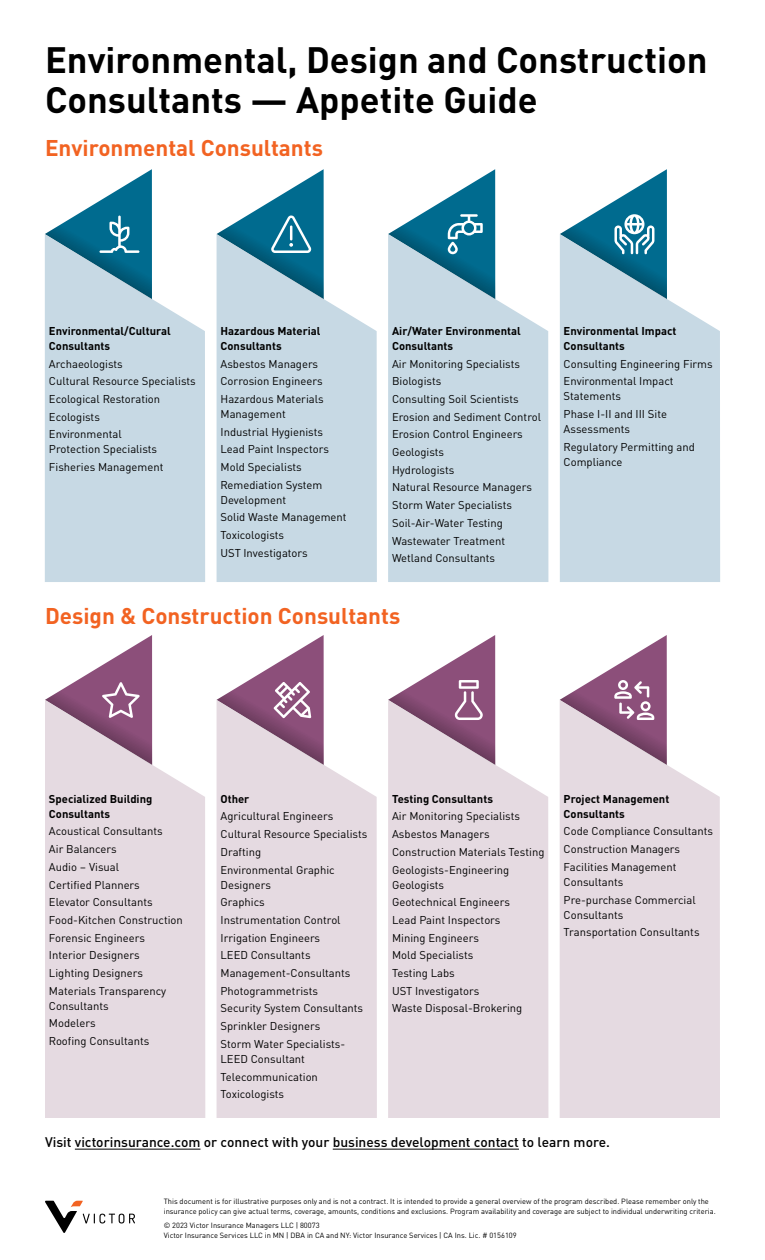
<style>
.page{position:relative;width:765px;height:1260px;background:#fff}
.page>*{position:absolute;margin:0;border:0;box-sizing:border-box;transform-origin:0 0}
.Page_Title{font:700 36.25px/40px "DINOT";color:#000}
.Body_Subhead_1{font:700 22.5px "DINOT";color:#f26322}
.Body_Text{font:500 13.75px "DINOT";color:#000}
.Body_Text-2{font:11.25px/15px "DINOT";color:#000}
.Body_Text-3{font:700 11.25px/15px "DINOT";color:#000}
.Disclaimer_Text_6_8{font:7.5px/10px "DINOT";color:#000}
</style>
<div class="page">
<div style="left:560px;top:765px;width:160px;height:353px;background:#e5dae1"></div>
<svg style="left:560px;top:635px;width:107px;height:130px"></svg>
<svg style="left:388px;top:700px;width:160px;height:418px;fill:#e5dae1"></svg>
<svg style="left:388px;top:635px;width:107px;height:130px"></svg>
<div style="left:217px;top:765px;width:160px;height:353px;background:#e5dae1"></div>
<svg style="left:217px;top:635px;width:107px;height:130px"></svg>
<svg style="left:45px;top:700px;width:160px;height:418px;fill:#e5dae1"></svg>
<svg style="left:45px;top:635px;width:107px;height:130px"></svg>
<div style="left:45px;top:299px;width:160px;height:283px;background:#c7d9e4"></div>
<svg style="left:45px;top:169px;width:107px;height:130px"></svg>
<div style="left:217px;top:299px;width:160px;height:283px;background:#c7d9e4"></div>
<svg style="left:217px;top:169px;width:107px;height:130px"></svg>
<svg style="left:388px;top:234px;width:160px;height:348px;fill:#c7d9e4"></svg>
<svg style="left:388px;top:169px;width:107px;height:130px"></svg>
<div style="left:560px;top:299px;width:160px;height:283px;background:#c7d9e4"></div>
<svg style="left:560px;top:169px;width:107px;height:130px"></svg>
<svg style="left:45px;top:1201px;width:90px;height:32px"></svg>
<hr style="left:75px;top:1149px;width:126px;height:1px;background:#000">
<hr style="left:333px;top:1149px;width:186px;height:1px;background:#000">
<h1 class="Page_Title" style="left:45px;top:36px;width:664px">Environmental, Design and Construction<br>Consultants — Appetite Guide</h1>
<h2 class="Body_Subhead_1" style="left:45px;top:131px;width:280px">Environmental Consultants</h2>
<p class="Body_Text-3" style="left:49px;top:322px;width:123px">Environmental/Cultural<br>Consultants</p>
<p class="Body_Text-2" style="left:49px;top:355px;width:75px">Archaeologists</p>
<p class="Body_Text-2" style="left:49px;top:373px;width:148px">Cultural Resource Specialists</p>
<p class="Body_Text-2" style="left:49px;top:390px;width:113px">Ecological Restoration</p>
<p class="Body_Text-2" style="left:49px;top:408px;width:52px">Ecologists</p>
<p class="Body_Text-2" style="left:49px;top:426px;width:110px">Environmental<br>Protection Specialists</p>
<p class="Body_Text-2" style="left:49px;top:459px;width:116px">Fisheries Management</p>
<p class="Body_Text-3" style="left:221px;top:322px;width:102px">Hazardous Material<br>Consultants</p>
<p class="Body_Text-2" style="left:221px;top:355px;width:99px">Asbestos Managers</p>
<p class="Body_Text-2" style="left:221px;top:373px;width:104px">Corrosion Engineers</p>
<p class="Body_Text-2" style="left:221px;top:390px;width:105px">Hazardous Materials<br>Management</p>
<p class="Body_Text-2" style="left:221px;top:423px;width:104px">Industrial Hygienists</p>
<p class="Body_Text-2" style="left:221px;top:441px;width:110px">Lead Paint Inspectors</p>
<p class="Body_Text-2" style="left:221px;top:459px;width:83px">Mold Specialists</p>
<p class="Body_Text-2" style="left:221px;top:476px;width:103px">Remediation System<br>Development</p>
<p class="Body_Text-2" style="left:221px;top:509px;width:128px">Solid Waste Management</p>
<p class="Body_Text-2" style="left:221px;top:527px;width:65px">Toxicologists</p>
<p class="Body_Text-2" style="left:221px;top:544px;width:89px">UST Investigators</p>
<p class="Body_Text-3" style="left:392px;top:322px;width:130px">Air/Water Environmental<br>Consultants</p>
<p class="Body_Text-2" style="left:392px;top:355px;width:129px">Air Monitoring Specialists</p>
<p class="Body_Text-2" style="left:392px;top:373px;width:51px">Biologists</p>
<p class="Body_Text-2" style="left:392px;top:390px;width:128px">Consulting Soil Scientists</p>
<p class="Body_Text-2" style="left:392px;top:408px;width:150px">Erosion and Sediment Control</p>
<p class="Body_Text-2" style="left:392px;top:426px;width:132px">Erosion Control Engineers</p>
<p class="Body_Text-2" style="left:392px;top:444px;width:54px">Geologists</p>
<p class="Body_Text-2" style="left:392px;top:461px;width:64px">Hydrologists</p>
<p class="Body_Text-2" style="left:392px;top:479px;width:141px">Natural Resource Managers</p>
<p class="Body_Text-2" style="left:392px;top:497px;width:121px">Storm Water Specialists</p>
<p class="Body_Text-2" style="left:392px;top:514px;width:112px">Soil-Air-Water Testing</p>
<p class="Body_Text-2" style="left:392px;top:532px;width:114px">Wastewater Treatment</p>
<p class="Body_Text-2" style="left:392px;top:550px;width:105px">Wetland Consultants</p>
<h2 class="Body_Subhead_1" style="left:45px;top:599px;width:357px">Design &amp; Construction Consultants</h2>
<p class="Body_Text-3" style="left:564px;top:322px;width:114px">Environmental Impact<br>Consultants</p>
<p class="Body_Text-2" style="left:564px;top:355px;width:151px">Consulting Engineering Firms</p>
<p class="Body_Text-2" style="left:564px;top:373px;width:111px">Environmental Impact<br>Statements</p>
<p class="Body_Text-2" style="left:564px;top:405px;width:105px">Phase I-II and III Site<br>Assessments</p>
<p class="Body_Text-2" style="left:564px;top:438px;width:133px">Regulatory Permitting and<br>Compliance</p>
<p class="Body_Text-3" style="left:49px;top:790px;width:105px">Specialized Building<br>Consultants</p>
<p class="Body_Text-2" style="left:49px;top:823px;width:115px">Acoustical Consultants</p>
<p class="Body_Text-2" style="left:49px;top:841px;width:69px">Air Balancers</p>
<p class="Body_Text-2" style="left:49px;top:858px;width:72px">Audio – Visual</p>
<p class="Body_Text-2" style="left:49px;top:876px;width:92px">Certified Planners</p>
<p class="Body_Text-2" style="left:49px;top:894px;width:105px">Elevator Consultants</p>
<p class="Body_Text-2" style="left:49px;top:911px;width:135px">Food-Kitchen Construction</p>
<p class="Body_Text-2" style="left:49px;top:929px;width:98px">Forensic Engineers</p>
<p class="Body_Text-2" style="left:49px;top:947px;width:92px">Interior Designers</p>
<p class="Body_Text-2" style="left:49px;top:965px;width:96px">Lighting Designers</p>
<p class="Body_Text-2" style="left:49px;top:982px;width:119px">Materials Transparency<br>Consultants</p>
<p class="Body_Text-2" style="left:49px;top:1015px;width:48px">Modelers</p>
<p class="Body_Text-2" style="left:49px;top:1033px;width:102px">Roofing Consultants</p>
<p class="Body_Text-3" style="left:221px;top:790px;width:30px">Other</p>
<p class="Body_Text-2" style="left:221px;top:808px;width:114px">Agricultural Engineers</p>
<p class="Body_Text-2" style="left:221px;top:826px;width:148px">Cultural Resource Specialists</p>
<p class="Body_Text-2" style="left:221px;top:843px;width:42px">Drafting</p>
<p class="Body_Text-2" style="left:221px;top:861px;width:116px">Environmental Graphic<br>Designers</p>
<p class="Body_Text-2" style="left:221px;top:894px;width:46px">Graphics</p>
<p class="Body_Text-2" style="left:221px;top:911px;width:122px">Instrumentation Control</p>
<p class="Body_Text-2" style="left:221px;top:929px;width:101px">Irrigation Engineers</p>
<p class="Body_Text-2" style="left:221px;top:947px;width:92px">LEED Consultants</p>
<p class="Body_Text-2" style="left:221px;top:965px;width:131px">Management-Consultants</p>
<p class="Body_Text-2" style="left:221px;top:982px;width:99px">Photogrammetrists</p>
<p class="Body_Text-2" style="left:221px;top:1000px;width:144px">Security System Consultants</p>
<p class="Body_Text-2" style="left:221px;top:1018px;width:101px">Sprinkler Designers</p>
<p class="Body_Text-2" style="left:221px;top:1035px;width:126px">Storm Water Specialists-<br>LEED Consultant</p>
<p class="Body_Text-2" style="left:221px;top:1068px;width:99px">Telecommunication</p>
<p class="Body_Text-2" style="left:221px;top:1086px;width:65px">Toxicologists</p>
<p class="Body_Text-3" style="left:392px;top:790px;width:102px">Testing Consultants</p>
<p class="Body_Text-2" style="left:392px;top:808px;width:129px">Air Monitoring Specialists</p>
<p class="Body_Text-2" style="left:392px;top:826px;width:99px">Asbestos Managers</p>
<p class="Body_Text-2" style="left:392px;top:843px;width:154px">Construction Materials Testing</p>
<p class="Body_Text-2" style="left:392px;top:861px;width:119px">Geologists-Engineering<br>Geologists</p>
<p class="Body_Text-2" style="left:392px;top:894px;width:119px">Geotechnical Engineers</p>
<p class="Body_Text-2" style="left:392px;top:911px;width:110px">Lead Paint Inspectors</p>
<p class="Body_Text-2" style="left:392px;top:929px;width:88px">Mining Engineers</p>
<p class="Body_Text-2" style="left:392px;top:947px;width:83px">Mold Specialists</p>
<p class="Body_Text-2" style="left:392px;top:965px;width:64px">Testing Labs</p>
<p class="Body_Text-2" style="left:392px;top:982px;width:89px">UST Investigators</p>
<p class="Body_Text-2" style="left:392px;top:1000px;width:132px">Waste Disposal-Brokering</p>
<p class="Body_Text-3" style="left:564px;top:790px;width:107px">Project Management<br>Consultants</p>
<p class="Body_Text-2" style="left:564px;top:823px;width:151px">Code Compliance Consultants</p>
<p class="Body_Text-2" style="left:564px;top:841px;width:118px">Construction Managers</p>
<p class="Body_Text-2" style="left:564px;top:858px;width:114px">Facilities Management<br>Consultants</p>
<p class="Body_Text-2" style="left:564px;top:891px;width:134px">Pre-purchase Commercial<br>Consultants</p>
<p class="Body_Text-2" style="left:564px;top:924px;width:137px">Transportation Consultants</p>
<p class="Body_Text" style="left:45px;top:1132px;width:566px">Visit victorinsurance.com or connect with your business development contact to learn more.</p>
<p class="Disclaimer_Text_6_8" style="left:164px;top:1196px;width:553px">This document is for illustrative purposes only and is not a contract. It is intended to provide a general overview of the program described. Please remember only the insurance policy can give actual terms, coverage, amounts, conditions and exclusions. Program availability and coverage are subject to individual underwriting criteria.</p>
<p class="Disclaimer_Text_6_8" style="left:164px;top:1219px;width:355px">© 2023 Victor Insurance Managers LLC | 80073<br>Victor Insurance Services LLC in MN | DBA in CA and NY: Victor Insurance Services | CA Ins. Lic. # 0156109</p>
</div>
